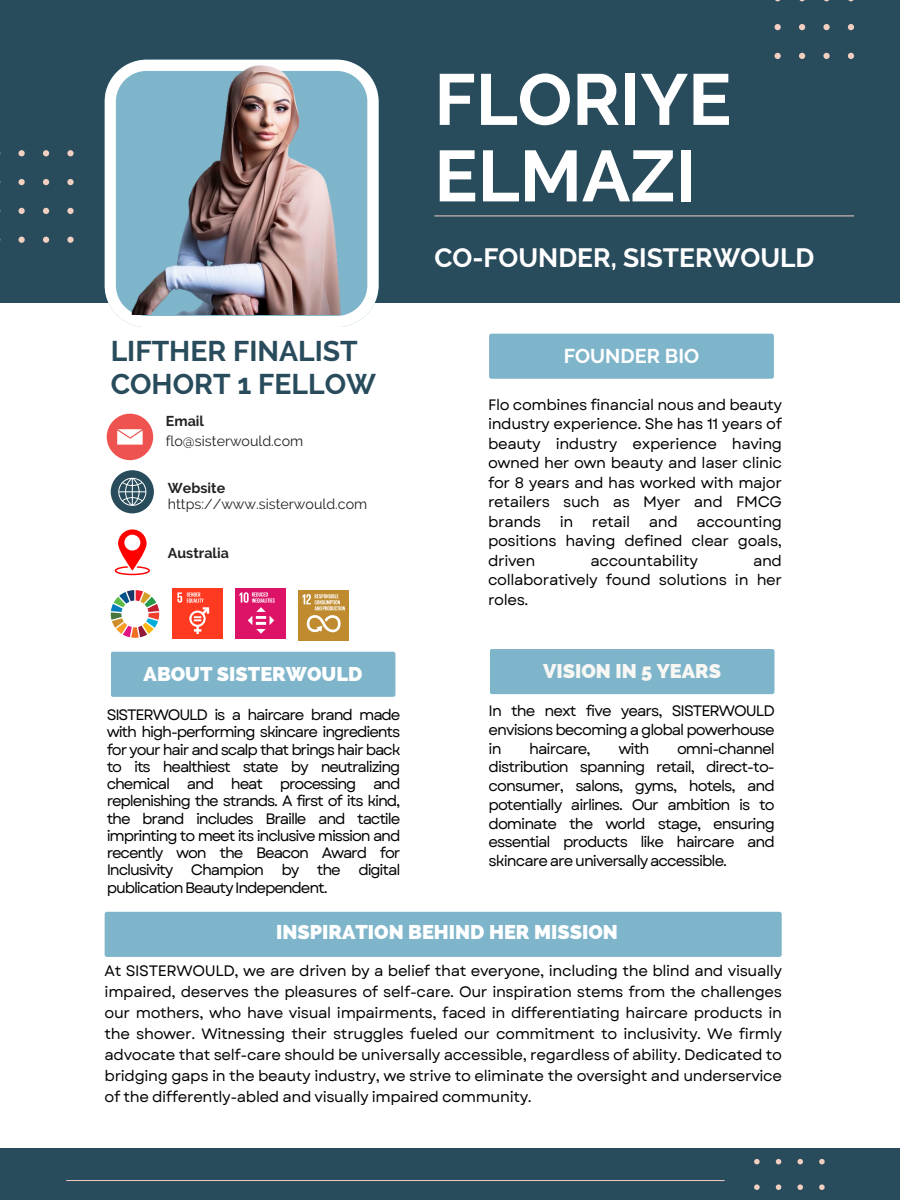
<style>
.page{position:relative;width:900px;height:1200px;background:#fff}
.page>*{position:absolute;margin:0;border:0;box-sizing:border-box;transform-origin:0 0}
.t1{font:700 72px/76.5px "Raleway";color:#fff}
.t2{font:700 28.4px "Raleway";color:#294c5d}
.t3{font:700 26.4px "Raleway";color:#fff}
.t4{font:800 20px "Raleway";color:#f8f7f4}
.t5{font:700 20px "Raleway";color:#fff}
.t6{font:800 19.9px "Raleway";color:#fff}
.t7{font:15.1px/17.2px "Garet";letter-spacing:-.065em;color:#000;text-align:justify}
.t8{font:15.1px "Garet";letter-spacing:-.025em;color:#000}
.t9{font:14.3px "Raleway";color:#222}
.t10{font:700 14.3px "Raleway";color:#222}
</style>
<div class="page">
<div style="left:0;top:0;width:900px;height:303px;background:#294c5d"></div>
<div style="left:0;top:1148px;width:900px;height:52px;background:#294c5d"></div>
<hr style="left:434px;top:216px;width:420px;height:1px;background:#f1cfc1">
<hr style="left:66px;top:1180px;width:659px;height:1px;background:#f1cfc1">
<svg style="left:775px;top:0;width:79px;height:59px"></svg>
<svg style="left:0;top:150px;width:74px;height:93px"></svg>
<svg style="left:754px;top:1159px;width:71px;height:31px"></svg>
<div style="left:490px;top:649px;width:285px;height:45px;background:#7fb5ca;border-radius:2px"></div>
<div style="left:111px;top:652px;width:284px;height:45px;background:#7fb5ca;border-radius:2px"></div>
<svg style="left:105px;top:75px;width:273px;height:252px"></svg>
<div style="left:107px;top:414px;width:46px;height:46px;background:#ef5350;border-radius:50%"></div>
<svg style="left:117px;top:429px;width:26px;height:16px"></svg>
<div style="left:489px;top:334px;width:285px;height:45px;background:#7fb5ca;border-radius:2px"></div>
<div style="left:105px;top:912px;width:677px;height:45px;background:#7fb5ca;border-radius:2px"></div>
<svg style="left:111px;top:470px;width:43px;height:43px"></svg>
<img style="left:111px;top:59px;width:258px;height:255px">
<svg style="left:115px;top:529px;width:35px;height:46px"></svg>
<svg style="left:111px;top:590px;width:48px;height:48px"></svg>
<div style="left:172px;top:588px;width:51px;height:51px;background:#ff3a21"></div>
<svg style="left:177px;top:592px;width:32px;height:42px"></svg>
<div style="left:299px;top:590px;width:50px;height:50px;background:#bf8b2e"></div>
<svg style="left:302px;top:594px;width:43px;height:38px"></svg>
<div style="left:236px;top:588px;width:50px;height:51px;background:#dd1367"></div>
<svg style="left:239px;top:592px;width:36px;height:42px"></svg>
<h1 class="t1" style="left:434px;top:61px;width:299px">FLORIYE<br>ELMAZI</h1>
<p class="t2" style="left:111px;top:334px;width:249px">LIFTHER FINALIST</p>
<h4 class="t2" style="left:111px;top:367px;width:267px">COHORT 1 FELLOW</h4>
<p class="t10" style="left:166px;top:413px;width:40px">Email</p>
<h4 class="t9" style="left:166px;top:432px;width:139px">flo@sisterwould.com</h4>
<h2 class="t10" style="left:168px;top:479px;width:59px">Website</h2>
<p class="t9" style="left:168px;top:495px;width:201px">https://www.sisterwould.com</p>
<p class="t10" style="left:168px;top:544px;width:62px">Australia</p>
<h3 class="t3" style="left:434px;top:242px;width:382px">CO-FOUNDER, SISTERWOULD</h3>
<p class="t5" style="left:564px;top:344px;width:137px">FOUNDER BIO</p>
<h2 class="t7" style="left:488px;top:395px;width:296px;line-height:19.5px">Flo combines financial nous and beauty industry experience. She has 11 years of beauty industry experience having owned her own beauty and laser clinic for 8 years and has worked with major retailers such as Myer and FMCG brands in retail and accounting positions having defined clear goals, driven</h2>
<h2 class="t7" style="left:488px;top:551px;width:296px;line-height:19.5px;text-indent:265px">and collaboratively found solutions in her roles.</h2>
<h2 class="t8" style="left:591px;top:550px;width:109px">accountability</h2>
<p class="t6" style="left:144px;top:662px;width:220px">ABOUT SISTERWOULD</p>
<h2 class="t4" style="left:543px;top:659px;width:180px">VISION IN 5 YEARS</h2>
<p class="t7" style="left:107px;top:706px;width:295px">SISTERWOULD is a haircare brand made with high-performing skincare ingredients for your hair and scalp that brings hair back to its healthiest state by neutralizing chemical and heat processing and replenishing the strands. A first of its kind, the brand includes Braille and tactile imprinting to meet its inclusive mission and recently won the Beacon Award for Inclusivity Champion by the digital publication Beauty Independent.</p>
<h4 class="t7" style="left:489px;top:701px;width:288px;line-height:18.8px">In the next five years, SISTERWOULD envisions becoming a global powerhouse in</h4>
<h4 class="t7" style="left:489px;top:739px;width:288px;line-height:18.8px;text-indent:188px">omni-channel distribution spanning retail, direct-to&shy;consumer, salons, gyms, hotels, and potentially airlines. Our ambition is to dominate the world stage, ensuring essential products like haircare and skincare are universally accessible.</h4>
<h4 class="t7" style="left:529px;top:740px;width:63px">haircare,</h4>
<h4 class="t7" style="left:618px;top:740px;width:32px">with</h4>
<p class="t6" style="left:276px;top:921px;width:343px">INSPIRATION BEHIND HER MISSION</p>
<p class="t7" style="left:105px;top:961px;width:679px;line-height:21px">At SISTERWOULD, we are driven by a belief that everyone, including the blind and visually impaired, deserves the pleasures of self-care. Our inspiration stems from the challenges our mothers, who have visual impairments, faced in differentiating haircare products in the shower. Witnessing their struggles fueled our commitment to inclusivity. We firmly advocate that self-care should be universally accessible, regardless of ability. Dedicated to bridging gaps in the beauty industry, we strive to eliminate the oversight and underservice of the differently-abled and visually impaired community.</p>
</div>
